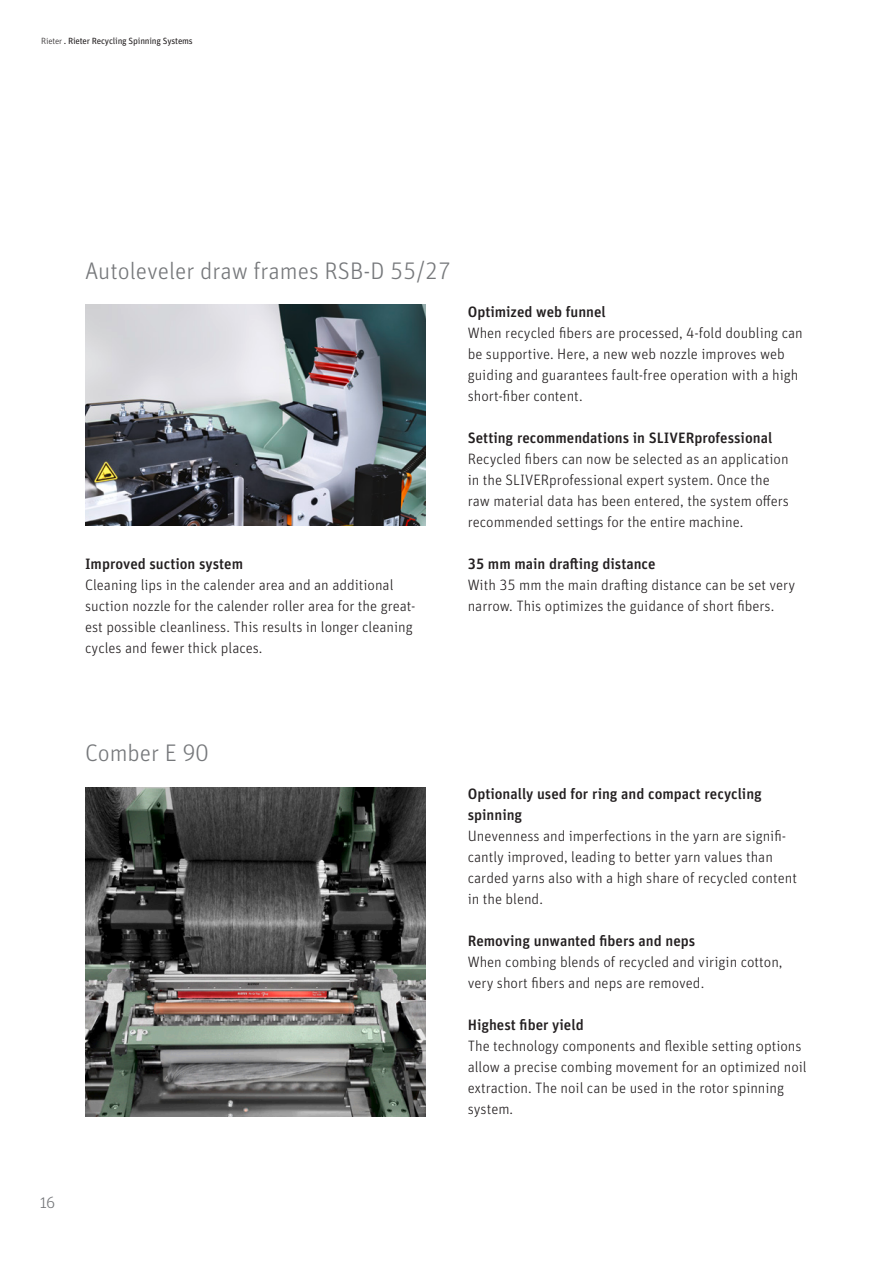
<style>
.page{position:relative;width:893px;height:1263px;background:#fff}
.page>*{position:absolute;margin:0;border:0;box-sizing:border-box;transform-origin:0 0}
.t1{font:300 24px "Unit Pro";color:#76787b}
.t2{font:300 16.5px "Unit Pro";color:#76787b}
.t3{font:300 15px/21px "Unit Pro";color:#231f20}
.t4{font:500 15px/21px "Unit Pro";color:#231f20}
.t5{font:9px "Unit Pro";letter-spacing:-.02em;color:#231f20}
.s1{font-weight:300}
</style>
<div class="page">
<img style="left:85px;top:305px;width:340px;height:220px">
<img style="left:85px;top:787px;width:340px;height:329px">
<p class="t5" style="left:41px;top:34px;width:153px"><span class="s1">Rieter</span> . Rieter Recycling Spinning Systems</p>
<h1 class="t1" style="left:85px;top:254px;width:368px">Autoleveler draw frames RSB-D 55/27</h1>
<p class="t4" style="left:85px;top:552px;width:160px">Improved suction system</p>
<p class="t3" style="left:85px;top:573px;width:332px">Cleaning lips in the calender area and an additional suction nozzle for the calender roller area for the great&shy;est possible cleanliness. This results in longer cleaning cycles and fewer thick places.</p>
<p class="t4" style="left:468px;top:300px;width:140px">Optimized web funnel</p>
<p class="t3" style="left:468px;top:322px;width:337px">When recycled fibers are processed, 4-fold doubling can be supportive. Here, a new web nozzle improves web guiding and guarantees fault-free operation with a high short-fiber content.</p>
<p class="t4" style="left:468px;top:426px;width:306px">Setting recommendations in SLIVERprofessional</p>
<p class="t3" style="left:468px;top:448px;width:323px">Recycled fibers can now be selected as an application in the SLIVERprofessional expert system. Once the raw material data has been entered, the system offers recommended settings for the entire machine.</p>
<p class="t4" style="left:468px;top:552px;width:189px">35 mm main drafting distance</p>
<p class="t3" style="left:468px;top:574px;width:329px">With 35 mm the main drafting distance can be set very narrow. This optimizes the guidance of short fibers.</p>
<h1 class="t1" style="left:85px;top:737px;width:125px">Comber E 90</h1>
<p class="t2" style="left:39px;top:1191px;width:18px">16</p>
<p class="t4" style="left:468px;top:782px;width:296px">Optionally used for ring and compact recycling spinning</p>
<p class="t3" style="left:468px;top:825px;width:331px">Unevenness and imperfections in the yarn are signifi&shy;cantly improved, leading to better yarn values than carded yarns also with a high share of recycled content in the blend.</p>
<p class="t4" style="left:468px;top:929px;width:229px">Removing unwanted fibers and neps</p>
<p class="t3" style="left:468px;top:951px;width:316px">When combing blends of recycled and virigin cotton, very short fibers and neps are removed.</p>
<p class="t4" style="left:468px;top:1013px;width:117px">Highest fiber yield</p>
<p class="t3" style="left:468px;top:1035px;width:340px">The technology components and flexible setting options allow a precise combing movement for an optimized noil extraction. The noil can be used in the rotor spinning system.</p>
</div>
